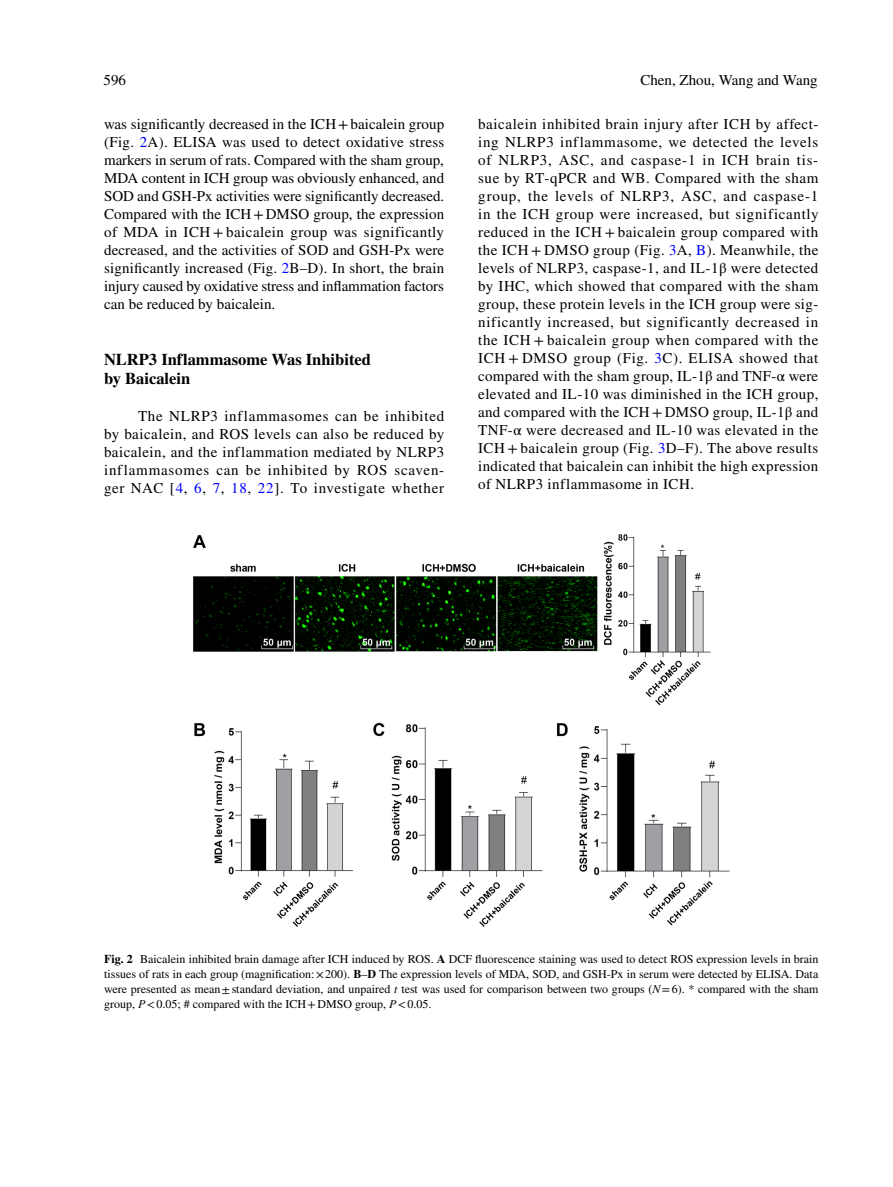
<style>
.page{position:relative;width:893px;height:1187px;background:#fff}
.page>*{position:absolute;margin:0;border:0;box-sizing:border-box;transform-origin:0 0}
.t1{font:700 16.5px/18.8px "STIX";color:#000}
.t2{font:15px/18px "STIX Regular 3";letter-spacing:.02em;color:#000;text-align:justify}
.t3{font:15px "STIX Regular 3";color:#000}
.t4{font:15px "STIX";color:#000}
.t5{font:12px/15px "STIX Regular 3";color:#000;text-align:justify}
.s1{color:#00f}
.s2{font-family:"STIX";font-weight:700}
.s3{font-family:"STIX Italic 2"}
</style>
<div class="page">
<img style="left:193px;top:534px;width:537px;height:393px">
<p class="t4" style="left:104px;top:70px;width:24px">596</p>
<p class="t3" style="left:640px;top:70px;width:179px">Chen, Zhou, Wang and Wang</p>
<p class="t2" style="left:104px;top:116px;width:342px">was significantly decreased in the ICH+baicalein group (Fig. <span class="s1">2</span>A). ELISA was used to detect oxidative stress markers in serum of rats. Compared with the sham group, MDA content in ICH group was obviously enhanced, and SOD and GSH-Px activities were significantly decreased.<br>Compared with the ICH+DMSO group, the expression of MDA in ICH + baicalein group was significantly decreased, and the activities of SOD and GSH-Px were significantly increased (Fig. <span class="s1">2</span>B–D). In short, the brain injury caused by oxidative stress and inflammation factors can be reduced by baicalein.</p>
<p class="t1" style="left:104px;top:350px;width:268px">NLRP3 Inflammasome Was Inhibited by Baicalein</p>
<p class="t2" style="left:104px;top:408px;width:342px;text-indent:34px">The NLRP3 inflammasomes can be inhibited by baicalein, and ROS levels can also be reduced by baicalein, and the inflammation mediated by NLRP3 inflammasomes can be inhibited by ROS scaven&shy;ger NAC [<span class="s1">4</span>, <span class="s1">6</span>, <span class="s1">7</span>, <span class="s1">18</span>, <span class="s1">22</span>]. To investigate whether</p>
<p class="t2" style="left:478px;top:116px;width:342px">baicalein inhibited brain injury after ICH by affect&shy;ing NLRP3 inflammasome, we detected the levels of NLRP3, ASC, and caspase-1 in ICH brain tis&shy;sue by RT-qPCR and WB. Compared with the sham group, the levels of NLRP3, ASC, and caspase-1 in the ICH group were increased, but significantly reduced in the ICH + baicalein group compared with the ICH + DMSO group (Fig. <span class="s1">3</span>A, <span class="s1">B</span>). Meanwhile, the levels of NLRP3, caspase-1, and IL-1β were detected by IHC, which showed that compared with the sham group, these protein levels in the ICH group were sig&shy;nificantly increased, but significantly decreased in the ICH + baicalein group when compared with the ICH + DMSO group (Fig. <span class="s1">3</span>C). ELISA showed that compared with the sham group, IL-1β and TNF-α were elevated and IL-10 was diminished in the ICH group, and compared with the ICH + DMSO group, IL-1β and TNF-α were decreased and IL-10 was elevated in the ICH + baicalein group (Fig. <span class="s1">3</span>D–F). The above results indicated that baicalein can inhibit the high expression of NLRP3 inflammasome in ICH.</p>
<p class="t5" style="left:104px;top:951px;width:716px"><span class="s2">Fig. 2</span> Baicalein inhibited brain damage after ICH induced by ROS. <span class="s2">A</span> DCF fluorescence staining was used to detect ROS expression levels in brain tissues of rats in each group (magnification:×200). <span class="s2">B</span>–<span class="s2">D</span> The expression levels of MDA, SOD, and GSH-Px in serum were detected by ELISA. Data were presented as mean±standard deviation, and unpaired <span class="s3">t</span> test was used for comparison between two groups (<span class="s3">N</span>=6). * compared with the sham group, <span class="s3">P</span>&lt;0.05; # compared with the ICH+DMSO group, <span class="s3">P</span>&lt;0.05.</p>
</div>
